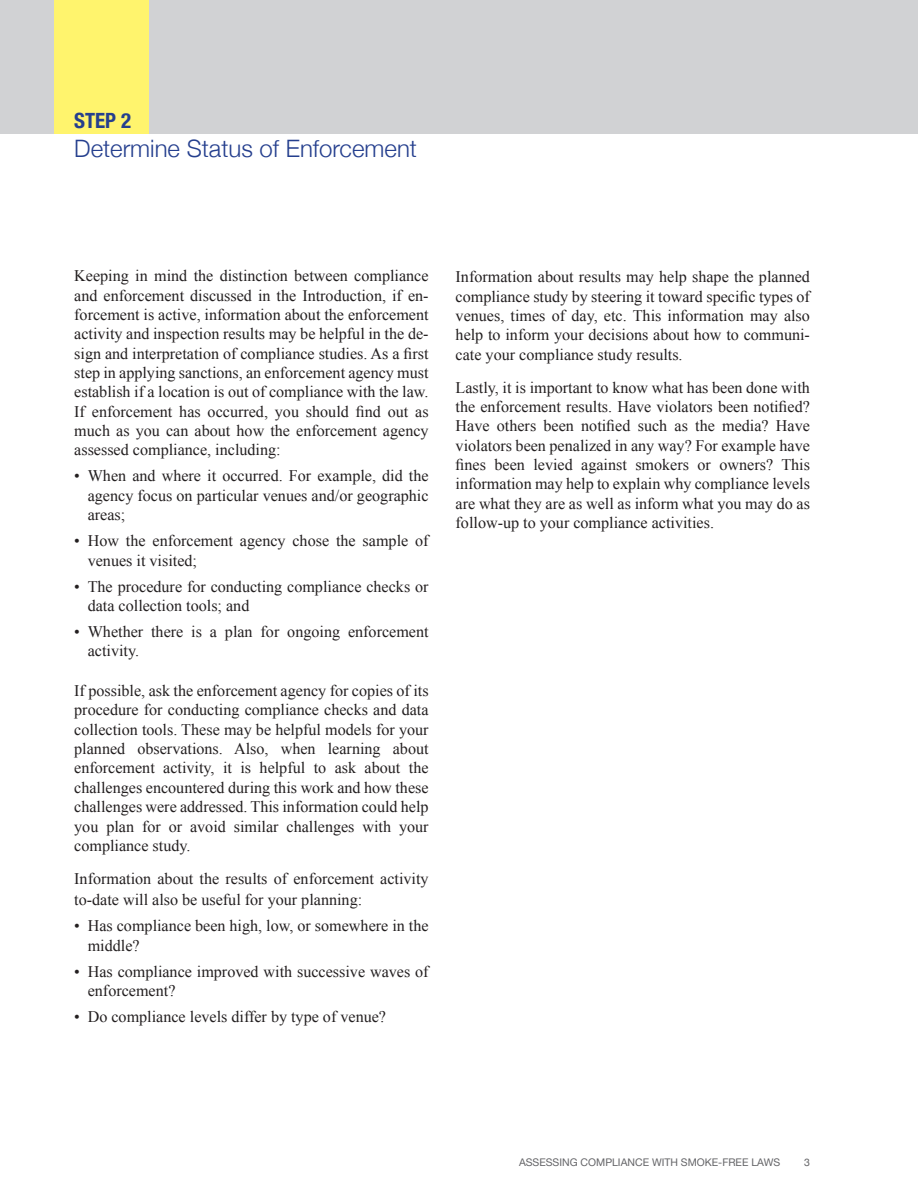
<style>
.page{position:relative;width:918px;height:1188px;background:#fff}
.page>*{position:absolute;margin:0;border:0;box-sizing:border-box;transform-origin:0 0}
.t1{font:300 24px "Helvetica Neue";color:#253f8e}
.step_h{font:700 condensed 21px "Helvetica Neue";color:#253f8e}
.b_smaller_space{font:16.2px/19.4px "Times New Roman";color:#231f20;text-align:justify}
.b_last{font:16.2px/19.4px "Times New Roman";color:#231f20}
.p_before_b{font:16.2px/21.6px "Times New Roman";color:#231f20}
.t2{font:10.5px "Helvetica Neue";color:#636366}
</style>
<div class="page">
<div style="left:0;top:0;width:918px;height:134px;background:#d1d2d4"></div>
<div style="left:54px;top:0;width:94px;height:134px;background:#fff46d"></div>
<p class="step_h" style="left:74px;top:108px;width:59px">STEP 2</p>
<p class="t1" style="left:74px;top:134px;width:344px">Determine Status of Enforcement</p>
<p class="b_smaller_space" style="left:74px;top:266px;width:356px">Keeping in mind the distinction between compliance and enforcement discussed in the Introduction, if en&shy;forcement is active, information about the enforcement activity and inspection results may be helpful in the de&shy;sign and interpretation of compliance studies. As a first step in applying sanctions, an enforcement agency must establish if a location is out of compliance with the law.<br>If enforcement has occurred, you should find out as much as you can about how the enforcement agency assessed compliance, including:</p>
<p class="b_smaller_space" style="left:88px;top:466px;width:342px;text-indent:-14px">• When and where it occurred. For example, did the agency focus on particular venues and/or geographic areas;</p>
<p class="b_smaller_space" style="left:88px;top:531px;width:342px;text-indent:-14px">• How the enforcement agency chose the sample of venues it visited;</p>
<p class="b_smaller_space" style="left:88px;top:576px;width:342px;text-indent:-14px">• The procedure for conducting compliance checks or data collection tools; and</p>
<p class="b_last" style="left:88px;top:622px;width:342px;text-indent:-14px">• Whether there is a plan for ongoing enforcement activity.</p>
<p class="b_smaller_space" style="left:74px;top:681px;width:356px">If possible, ask the enforcement agency for copies of its procedure for conducting compliance checks and data collection tools. These may be helpful models for your planned observations. Also, when learning about enforcement activity, it is helpful to ask about the challenges encountered during this work and how these challenges were addressed. This information could help you plan for or avoid similar challenges with your compliance study.</p>
<p class="p_before_b" style="left:74px;top:867px;width:356px">Information about the results of enforcement activity to-date will also be useful for your planning:</p>
<p class="b_smaller_space" style="left:88px;top:916px;width:342px;text-indent:-14px">• Has compliance been high, low, or somewhere in the middle?</p>
<p class="b_smaller_space" style="left:88px;top:962px;width:342px;text-indent:-14px">• Has compliance improved with successive waves of enforcement?</p>
<p class="b_last" style="left:74px;top:1007px;width:313px">• Do compliance levels differ by type of venue?</p>
<p class="b_smaller_space" style="left:456px;top:267px;width:356px">Information about results may help shape the planned compliance study by steering it toward specific types of venues, times of day, etc. This information may also help to inform your decisions about how to communi&shy;cate your compliance study results.</p>
<p class="b_smaller_space" style="left:456px;top:377px;width:356px">Lastly, it is important to know what has been done with the enforcement results. Have violators been notified?<br>Have others been notified such as the media? Have violators been penalized in any way? For example have fines been levied against smokers or owners? This information may help to explain why compliance levels are what they are as well as inform what you may do as follow-up to your compliance activities.</p>
<p class="t2" style="left:519px;top:1156px;width:263px">ASSESSING COMPLIANCE WITH SMOKE-FREE LAWS</p>
<p class="t2" style="left:804px;top:1156px;width:7px">3</p>
</div>
